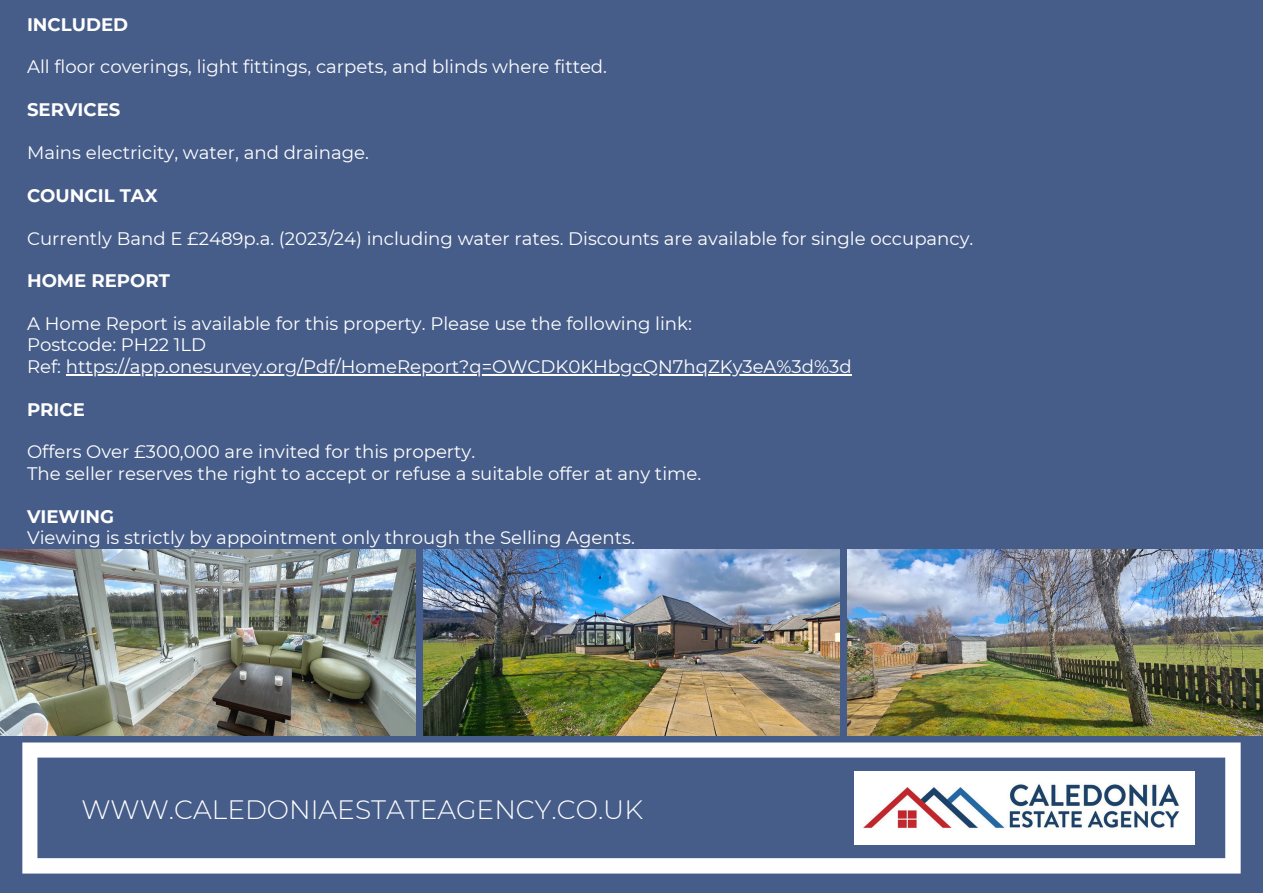
<style>
.page{position:relative;width:1263px;height:893px;background:#fff}
.page>*{position:absolute;margin:0;border:0;box-sizing:border-box;transform-origin:0 0}
.t1{font:300 26.55px "Montserrat";color:#fff}
.t2{font:18.15px "Montserrat";color:#fff}
.t3{font:700 18.15px "Montserrat";color:#fff}
</style>
<div class="page">
<svg style="left:0;top:559px;width:1263px;height:334px;background:#4e6288"></svg>
<div style="left:0;top:0;width:1263px;height:559px;background:#475d89"></div>
<div style="left:167px;top:764px;width:924px;height:120px;background:#475d89"></div>
<svg style="left:22px;top:742px;width:1218px;height:131px"></svg>
<img style="left:854px;top:771px;width:341px;height:73px">
<img style="left:0;top:549px;width:416px;height:186px">
<img style="left:424px;top:549px;width:415px;height:186px">
<img style="left:847px;top:549px;width:416px;height:186px">
<hr style="left:66px;top:374px;width:786px;height:2px;background:#fff">
<p class="t3" style="left:27px;top:13px;width:103px">INCLUDED</p>
<h2 class="t2" style="left:27px;top:56px;width:581px">All floor coverings, light fittings, carpets, and blinds where fitted.</h2>
<p class="t3" style="left:27px;top:99px;width:95px">SERVICES</p>
<h2 class="t2" style="left:27px;top:141px;width:343px">Mains electricity, water, and drainage.</h2>
<p class="t3" style="left:27px;top:184px;width:132px">COUNCIL TAX</p>
<h2 class="t2" style="left:27px;top:227px;width:948px">Currently Band E £2489p.a. (2023/24) including water rates. Discounts are available for single occupancy.</h2>
<p class="t3" style="left:27px;top:270px;width:144px">HOME REPORT</p>
<p class="t2" style="left:27px;top:312px;width:666px">A Home Report is available for this property. Please use the following link:</p>
<p class="t2" style="left:27px;top:334px;width:181px">Postcode: PH22 1LD</p>
<h2 class="t2" style="left:27px;top:355px;width:826px">Ref: https://app.onesurvey.org/Pdf/HomeReport?q=OWCDK0KHbgcQN7hqZKy3eA%3d%3d</h2>
<p class="t3" style="left:27px;top:398px;width:59px">PRICE</p>
<p class="t2" style="left:27px;top:441px;width:450px">Offers Over £300,000 are invited for this property.</p>
<p class="t2" style="left:27px;top:462px;width:676px">The seller reserves the right to accept or refuse a suitable offer at any time.</p>
<p class="t3" style="left:27px;top:505px;width:89px">VIEWING</p>
<p class="t2" style="left:27px;top:526px;width:609px">Viewing is strictly by appointment only through the Selling Agents.</p>
<p class="t1" style="left:82px;top:793px;width:563px">WWW.CALEDONIAESTATEAGENCY.CO.UK</p>
</div>
